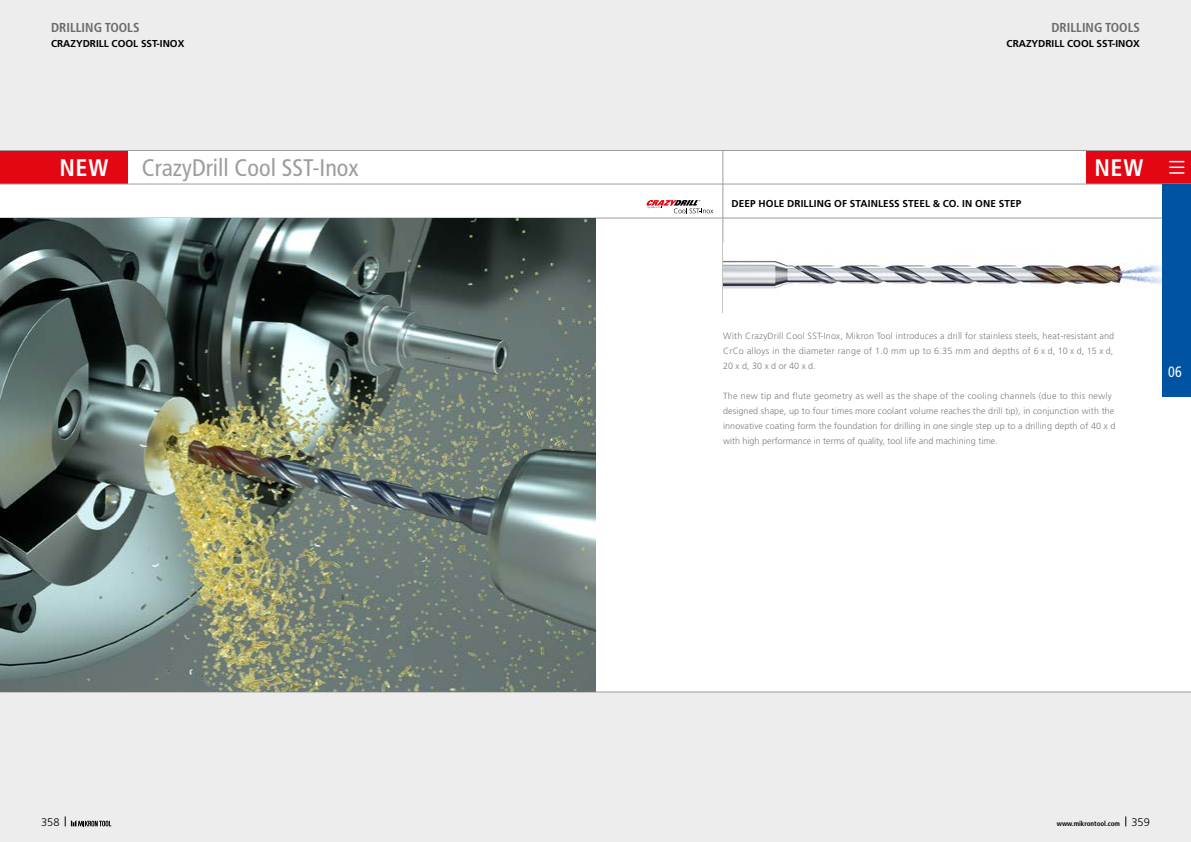
<style>
.page{position:relative;width:1191px;height:842px;background:#fff}
.page>*{position:absolute;margin:0;border:0;box-sizing:border-box;transform-origin:0 0}
.t1{font:condensed 24px "Frutiger LT Std";color:#9d9d9c}
.t2{font:700 condensed 24px "Frutiger LT Std";letter-spacing:.03em;color:#fff}
.t3{font:condensed 15px "Frutiger LT Std";color:#fff;scale:.93 1}
.t4{font:700 condensed 13px "Frutiger LT Std";color:#6b6b6a}
.t5{font:300 11px "Frutiger LT Std";color:#000}
.t6{font:700 10px "Frutiger LT Std";color:#000}
.t7{font:300 9px/15px "Frutiger LT Std";letter-spacing:.01em;color:#7c7b7b;text-align:justify}
.t8{font:700 condensed 7px "Frutiger LT Std";color:#000}
.s1{font-weight:300;font-stretch:normal;font-size:11px}
</style>
<div class="page">
<div style="left:0;top:151px;width:128px;height:33px;background:#e30613"></div>
<div style="left:1086px;top:151px;width:105px;height:33px;background:#e30613"></div>
<div style="left:0;top:692px;width:1191px;height:150px;background:#ededed"></div>
<div style="left:0;top:0;width:1191px;height:151px;background:#ededed"></div>
<svg style="left:0;top:184px;width:1162px;height:34px"></svg>
<svg style="left:65px;top:816px;width:46px;height:10px"></svg>
<img style="left:0;top:218px;width:595px;height:474px">
<svg style="left:646px;top:200px;width:67px;height:13px"></svg>
<hr style="left:722px;top:150px;width:1px;height:163px;background:#9d9d9c">
<img style="left:723px;top:260px;width:439px;height:29px">
<div style="left:1162px;top:184px;width:29px;height:213px;background:#0053a1"></div>
<svg style="left:1169px;top:161px;width:14px;height:13px"></svg>
<h3 class="t4" style="left:51px;top:20px;width:90px">DRILLING TOOLS</h3>
<h3 class="t4" style="left:1051px;top:20px;width:90px">DRILLING TOOLS</h3>
<p class="t6" style="left:51px;top:38px;width:135px">CRAZYDRILL COOL SST-INOX</p>
<p class="t6" style="left:1006px;top:38px;width:135px">CRAZYDRILL COOL SST-INOX</p>
<h1 class="t2" style="left:59px;top:153px;width:50px">NEW</h1>
<h1 class="t1" style="left:142px;top:153px;width:218px">CrazyDrill Cool SST-Inox</h1>
<h1 class="t2" style="left:1094px;top:153px;width:50px">NEW</h1>
<p class="t6" style="left:731px;top:198px;width:291px">DEEP HOLE DRILLING OF STAINLESS STEEL &amp; CO. IN ONE STEP</p>
<p class="t7" style="left:723px;top:328px;width:392px">With CrazyDrill Cool SST-Inox, Mikron Tool introduces a drill for stainless steels, heat-resistant and CrCo alloys in the diameter range of 1.0 mm up to 6.35 mm and depths of 6 x d, 10 x d, 15 x d, 20 x d, 30 x d or 40 x d.</p>
<p class="t7" style="left:723px;top:388px;width:394px;text-align:left">The new tip and flute geometry as well as the shape of the cooling channels (due to this newly designed shape, up to four times more coolant volume reaches the drill tip), in conjunction with the innovative coating form the foundation for drilling in one single step up to a drilling depth of 40 x d with high performance in terms of quality, tool life and machining time.</p>
<h2 class="t3" style="left:1168px;top:363px;width:16px">06</h2>
<p class="t5" style="left:41px;top:816px;width:20px">358</p>
<p class="t8" style="left:1056px;top:820px;width:94px">www.mikrontool.com <span class="s1">359</span></p>
</div>
